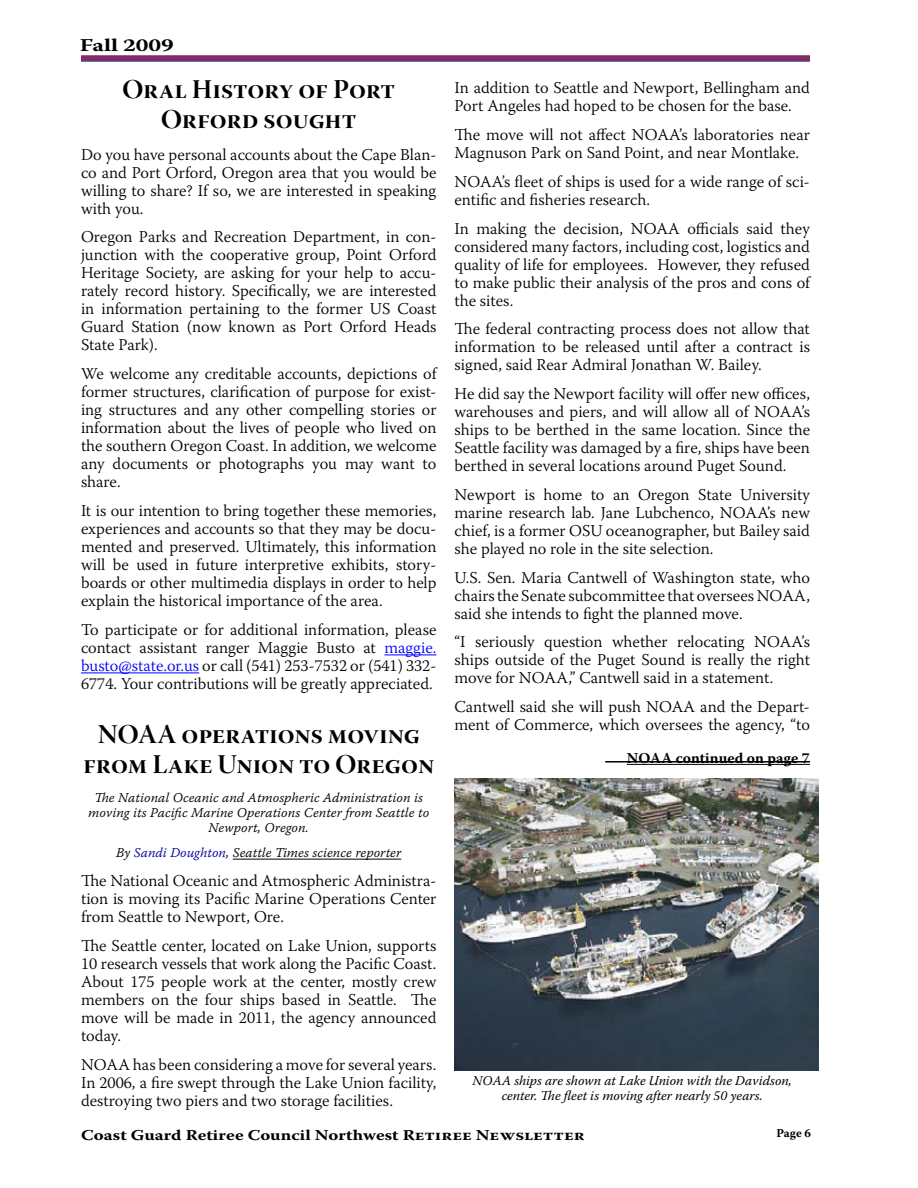
<style>
.page{position:relative;width:918px;height:1188px;background:#fff}
.page>*{position:absolute;margin:0;border:0;box-sizing:border-box;transform-origin:0 0}
.t1{font:27px/30px "Warnock Pro Bold Disp";color:#000;text-align:center}
.t2{font:700 18px "Warnock Pro";color:#000;scale:1.3 1}
.t3{font:300 16.5px/18px "Warnock Pro";color:#000;text-align:justify}
.t4{font:700 15px "Warnock Pro";color:#000;scale:1.2 1}
.t5{font:700 15px "Warnock Pro";color:#000}
.t6{font:13.5px/15px "Warnock Pro Light It Capt";color:#000;text-align:center}
.t7{font:italic 13.5px/15px "Warnock Pro";color:#000;text-align:center}
.t8{font:700 12px "Warnock Pro";color:#000}
.s1{color:#00f}
.s2{color:#00009d}
</style>
<div class="page">
<div style="left:81px;top:56px;width:729px;height:6px;background:#d20f22"></div>
<hr style="left:81px;top:56px;width:729px;height:1px;background:#36499e">
<hr style="left:81px;top:58px;width:729px;height:1px;background:#36499e">
<hr style="left:81px;top:60px;width:729px;height:1px;background:#36499e">
<hr style="left:384px;top:654px;width:52px;height:1px;background:#00f">
<hr style="left:81px;top:672px;width:118px;height:1px;background:#00f">
<hr style="left:233px;top:859px;width:168px;height:1px;background:#000">
<img style="left:454px;top:778px;width:365px;height:292px">
<hr style="left:605px;top:761px;width:205px;height:2px;background:#000">
<hr style="left:627px;top:764px;width:183px;height:1px;background:#000">
<p class="t2" style="left:80px;top:35px;width:74px">Fall 2009</p>
<h1 class="t1" style="left:122px;top:74px;width:274px">Oral History of Port<br>Orford sought</h1>
<p class="t3" style="left:81px;top:145px;width:357px">Do you have personal accounts about the Cape Blan&shy;co and Port Orford, Oregon area that you would be willing to share? If so, we are interested in speaking with you.</p>
<p class="t3" style="left:81px;top:228px;width:357px">Oregon Parks and Recreation Department, in con&shy;junction with the cooperative group, Point Orford Heritage Society, are asking for your help to accu&shy;rately record history. Specifically, we are interested in information pertaining to the former US Coast Guard Station (now known as Port Orford Heads State Park).</p>
<p class="t3" style="left:81px;top:365px;width:357px">We welcome any creditable accounts, depictions of former structures, clarification of purpose for exist&shy;ing structures and any other compelling stories or information about the lives of people who lived on the southern Oregon Coast. In addition, we welcome any documents or photographs you may want to share.</p>
<p class="t3" style="left:81px;top:501px;width:357px">It is our intention to bring together these memories, experiences and accounts so that they may be docu&shy;mented and preserved. Ultimately, this information will be used in future interpretive exhibits, story&shy;boards or other multimedia displays in order to help explain the historical importance of the area.</p>
<p class="t3" style="left:81px;top:620px;width:357px">To participate or for additional information, please contact assistant ranger Maggie Busto at <span class="s1">maggie. busto@state.or.us</span> or call (541) 253-7532 or (541) 332- 6774. Your contributions will be greatly appreciated.</p>
<h1 class="t1" style="left:83px;top:719px;width:353px">NOAA operations moving from Lake Union to Oregon</h1>
<p class="t6" style="left:88px;top:789px;width:343px">The National Oceanic and Atmospheric Administration is moving its Pacific Marine Operations Center from Seattle to<br>Newport, Oregon.</p>
<p class="t6" style="left:116px;top:845px;width:287px">By <span class="s2">Sandi Doughton</span>, Seattle Times science reporter</p>
<p class="t3" style="left:81px;top:872px;width:357px">The National Oceanic and Atmospheric Administra&shy;tion is moving its Pacific Marine Operations Center from Seattle to Newport, Ore.</p>
<p class="t3" style="left:81px;top:936px;width:357px">The Seattle center, located on Lake Union, supports 10 research vessels that work along the Pacific Coast.<br>About 175 people work at the center, mostly crew members on the four ships based in Seattle. The move will be made in 2011, the agency announced today.</p>
<p class="t3" style="left:81px;top:1055px;width:357px">NOAA has been considering a move for several years.<br>In 2006, a fire swept through the Lake Union facility, destroying two piers and two storage facilities.</p>
<p class="t3" style="left:454px;top:78px;width:357px">In addition to Seattle and Newport, Bellingham and<br>Port Angeles had hoped to be chosen for the base.</p>
<p class="t3" style="left:454px;top:125px;width:357px">The move will not affect NOAA’s laboratories near<br>Magnuson Park on Sand Point, and near Montlake.</p>
<p class="t3" style="left:454px;top:172px;width:357px">NOAA’s fleet of ships is used for a wide range of sci&shy;entific and fisheries research.</p>
<p class="t3" style="left:454px;top:219px;width:357px">In making the decision, NOAA officials said they considered many factors, including cost, logistics and quality of life for employees. However, they refused to make public their analysis of the pros and cons of the sites.</p>
<p class="t3" style="left:454px;top:320px;width:357px">The federal contracting process does not allow that information to be released until after a contract is signed, said Rear Admiral Jonathan W. Bailey.</p>
<p class="t3" style="left:454px;top:384px;width:357px">He did say the Newport facility will offer new offices, warehouses and piers, and will allow all of NOAA’s ships to be berthed in the same location. Since the Seattle facility was damaged by a fire, ships have been berthed in several locations around Puget Sound.</p>
<p class="t3" style="left:454px;top:485px;width:357px">Newport is home to an Oregon State University marine research lab. Jane Lubchenco, NOAA’s new chief, is a former OSU oceanographer, but Bailey said she played no role in the site selection.</p>
<p class="t3" style="left:454px;top:568px;width:357px">U.S. Sen. Maria Cantwell of Washington state, who chairs the Senate subcommittee that oversees NOAA, said she intends to fight the planned move.</p>
<p class="t3" style="left:454px;top:633px;width:357px">“I seriously question whether relocating NOAA’s ships outside of the Puget Sound is really the right move for NOAA,” Cantwell said in a statement.</p>
<p class="t3" style="left:454px;top:698px;width:357px">Cantwell said she will push NOAA and the Depart&shy;ment of Commerce, which oversees the agency, “to</p>
<p class="t5" style="left:627px;top:749px;width:185px">NOAA continued on page 7</p>
<p class="t7" style="left:473px;top:1073px;width:321px">NOAA ships are shown at Lake Union with the Davidson, center. The fleet is moving after nearly 50 years.</p>
<p class="t4" style="left:81px;top:1126px;width:421px">Coast Guard Retiree Council Northwest Retiree Newsletter</p>
<p class="t8" style="left:776px;top:1126px;width:36px">Page 6</p>
</div>
